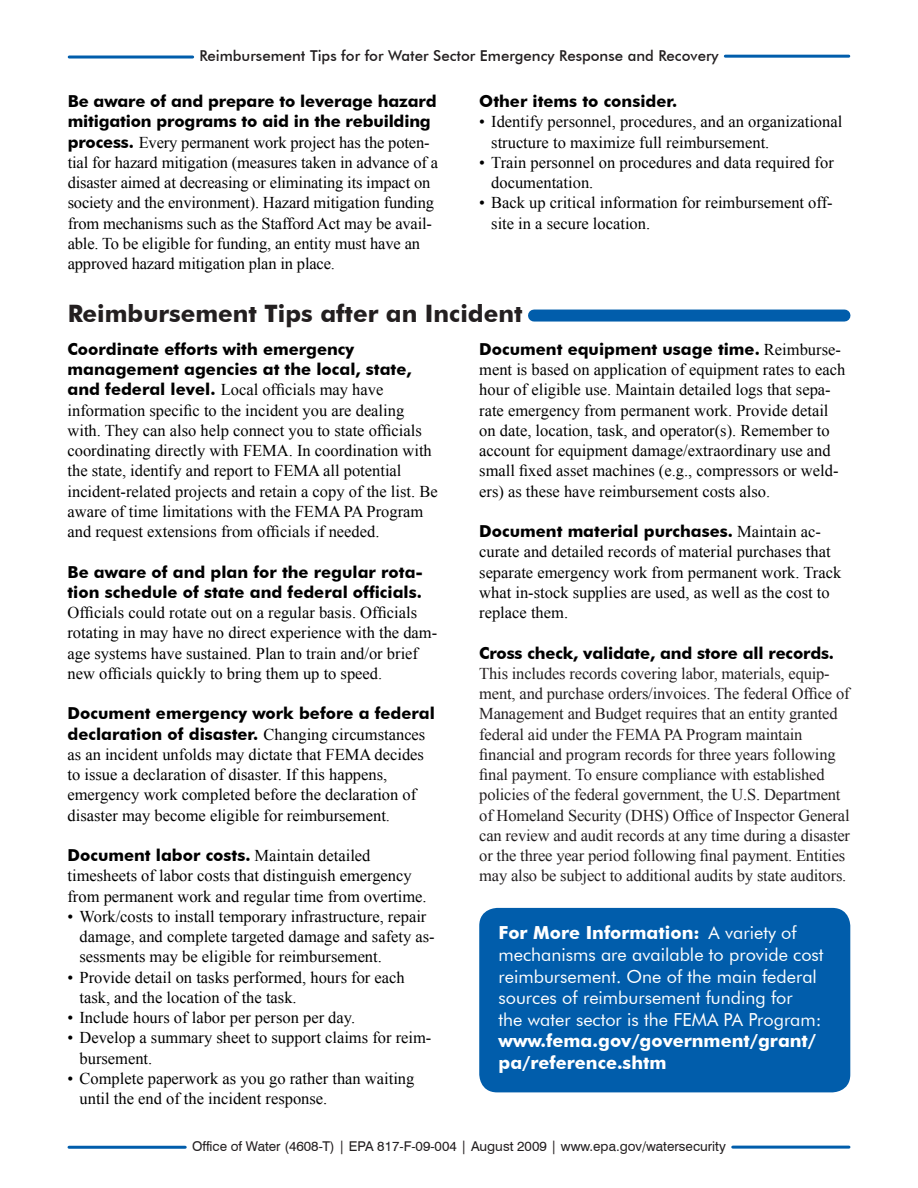
<style>
.page{position:relative;width:918px;height:1188px;background:#fff}
.page>*{position:absolute;margin:0;border:0;box-sizing:border-box;transform-origin:0 0}
.t1{font:700 24px "Futura BT";color:#231f20}
.t2{font:18px/21.6px "Futura BT";color:#fff}
.t3{font:16.5px/20.2px "Times New Roman";color:#000}
.t4{font:16.5px/20.2px "Times New Roman";letter-spacing:-.01em;color:#231f20}
.t5{font:700 16.5px "Futura BT";color:#000}
.t6{font:500 15px "Futura BT";color:#231f20}
.t7{font:13.5px "Swiss 721 BT";color:#231f20}
.s1{font-family:"Futura BT";font-weight:700}
.s2{color:#231f20}
.s3{font-family:"Futura BT";font-weight:700;color:#000}
.s4{font-weight:700}
</style>
<div class="page">
<hr style="left:69px;top:56px;width:124px;height:3px;background:#015dab">
<hr style="left:725px;top:55px;width:124px;height:3px;background:#015dab">
<div style="left:534px;top:310px;width:310px;height:12px;background:#015dab"></div>
<div style="left:479px;top:908px;width:371px;height:184px;background:#015dab;border-radius:18px"></div>
<hr style="left:69px;top:1146px;width:116px;height:3px;background:#015dab">
<hr style="left:733px;top:1146px;width:116px;height:3px;background:#015dab">
<p class="t6" style="left:199px;top:46px;width:521px">Reimbursement Tips for for Water Sector Emergency Response and Recovery</p>
<p class="t3" style="left:68px;top:91px;width:372px"><span class="s1">Be aware of and prepare to leverage hazard mitigation programs to aid in the rebuilding process.</span> Every permanent work project has the poten&shy;tial for hazard mitigation (measures taken in advance of a disaster aimed at decreasing or eliminating its impact on society and the environment). Hazard mitigation funding from mechanisms such as the Stafford Act may be avail&shy;able. To be eligible for funding, an entity must have an approved hazard mitigation plan in place<span class="s2">.</span></p>
<p class="t5" style="left:479px;top:91px;width:200px">Other items to consider.</p>
<p class="t3" style="left:491px;top:111px;width:353px;text-indent:-12px">• Identify personnel, procedures, and an organizational structure to maximize full reimbursement.</p>
<p class="t3" style="left:491px;top:152px;width:344px;text-indent:-12px">• Train personnel on procedures and data required for documentation.</p>
<p class="t3" style="left:491px;top:192px;width:343px;text-indent:-12px">• Back up critical information for reimbursement off&shy;site in a secure location.</p>
<p class="t1" style="left:68px;top:299px;width:456px">Reimbursement Tips after an Incident</p>
<p class="t3" style="left:68px;top:339px;width:372px"><span class="s1">Coordinate efforts with emergency management agencies at the local, state, and federal level.</span> Local officials may have information specific to the incident you are dealing with. They can also help connect you to state officials coordinating directly with FEMA. In coordination with the state, identify and report to FEMA all potential incident-related projects and retain a copy of the list. Be aware of time limitations with the FEMA PA Program and request extensions from officials if needed.</p>
<p class="t3" style="left:68px;top:562px;width:371px"><span class="s1">Be aware of and plan for the regular rota&shy;tion schedule of state and federal officials.<br></span>Officials could rotate out on a regular basis. Officials rotating in may have no direct experience with the dam&shy;age systems have sustained. Plan to train and/or brief new officials quickly to bring them up to speed<span class="s2">.</span></p>
<p class="t3" style="left:68px;top:704px;width:369px"><span class="s1">Document emergency work before a federal declaration of disaster.</span> Changing circumstances as an incident unfolds may dictate that FEMA decides to issue a declaration of disaster. If this happens, emergency work completed before the declaration of disaster may become eligible for reimbursement<span class="s2">.</span></p>
<p class="t3" style="left:68px;top:845px;width:361px"><span class="s1">Document labor costs.</span> Maintain detailed timesheets of labor costs that distinguish emergency from permanent work and regular time from overtime.</p>
<p class="t3" style="left:80px;top:906px;width:357px;text-indent:-12px">• Work/costs to install temporary infrastructure, repair damage, and complete targeted damage and safety as&shy;sessments may be eligible for reimbursement.</p>
<p class="t3" style="left:80px;top:967px;width:327px;text-indent:-12px">• Provide detail on tasks performed, hours for each task, and the location of the task.</p>
<p class="t3" style="left:68px;top:1007px;width:289px">• Include hours of labor per person per day.</p>
<p class="t3" style="left:80px;top:1028px;width:353px;text-indent:-12px">• Develop a summary sheet to support claims for reim&shy;bursement.</p>
<p class="t3" style="left:80px;top:1068px;width:336px;text-indent:-12px">• Complete paperwork as you go rather than waiting until the end of the incident response.</p>
<p class="t3" style="left:479px;top:339px;width:368px"><span class="s1">Document equipment usage time.</span> Reimburse&shy;ment is based on application of equipment rates to each hour of eligible use. Maintain detailed logs that sepa&shy;rate emergency from permanent work. Provide detail on date, location, task, and operator(s). Remember to account for equipment damage/extraordinary use and small fixed asset machines (e.g., compressors or weld&shy;ers) as these have reimbursement costs also<span class="s2">.</span></p>
<p class="t3" style="left:479px;top:521px;width:364px"><span class="s1">Document material purchases.</span> Maintain ac&shy;curate and detailed records of material purchases that separate emergency work from permanent work. Track what in-stock supplies are used, as well as the cost to replace them.</p>
<p class="t4" style="left:479px;top:643px;width:372px"><span class="s3">Cross check, validate, and store all records.<br></span>This includes records covering labor, materials, equip&shy;ment, and purchase orders/invoices. The federal Office of Management and Budget requires that an entity granted federal aid under the FEMA PA Program maintain financial and program records for three years following final payment. To ensure compliance with established policies of the federal government, the U.S. Department of Homeland Security (DHS) Office of Inspector General can review and audit records at any time during a disaster or the three year period following final payment. Entities may also be subject to additional audits by state auditors.</p>
<p class="t2" style="left:499px;top:922px;width:327px"><span class="s4">For More Information:</span> A variety of mechanisms are available to provide cost reimbursement. One of the main federal sources of reimbursement funding for<br>the water sector is the FEMA PA Program: <span class="s4">www.fema.gov/government/grant/ pa/reference.shtm</span></p>
<p class="t7" style="left:192px;top:1138px;width:535px">Office of Water (4608-T) | EPA 817-F-09-004 | August 2009 | www.epa.gov/watersecurity</p>
</div>
